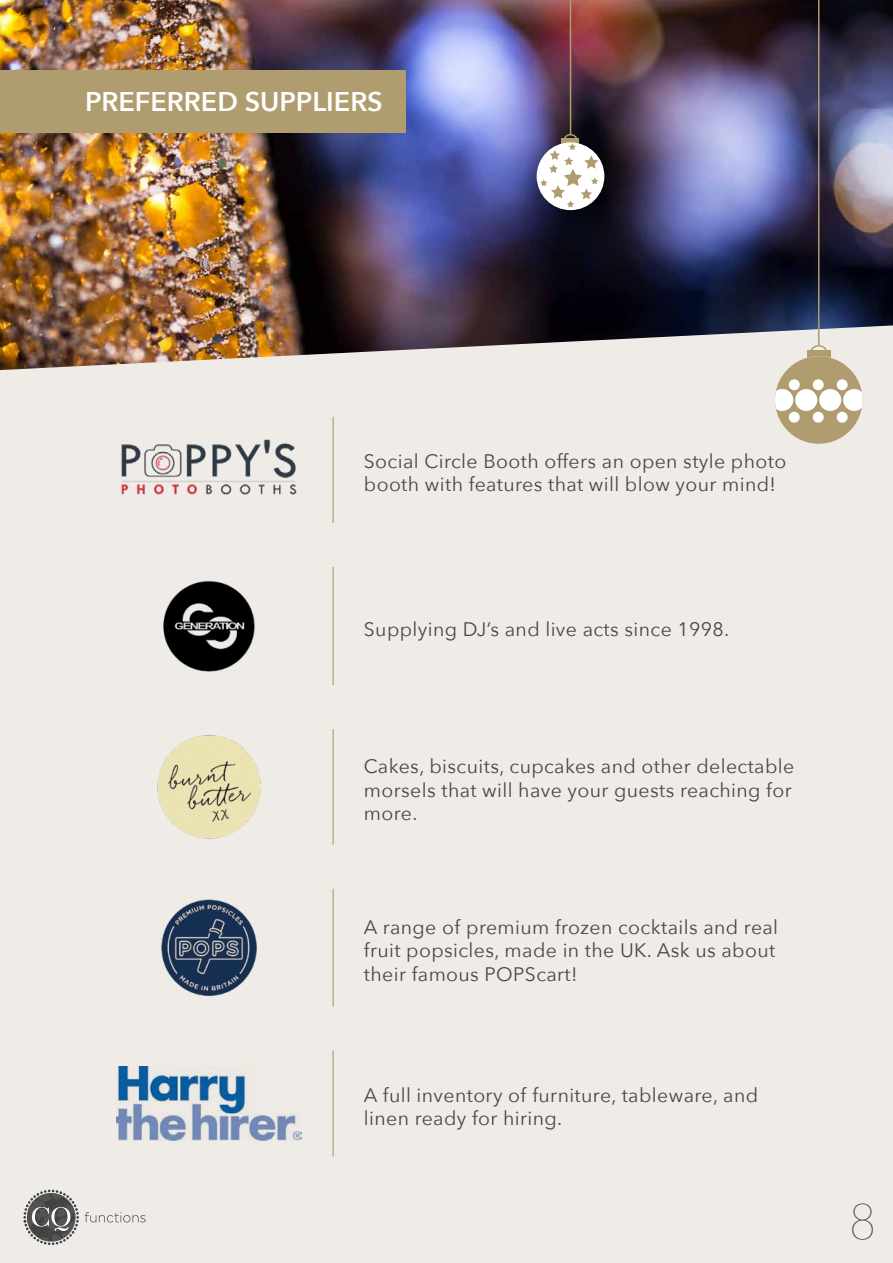
<style>
.page{position:relative;width:893px;height:1263px;background:#efebe7}
.page>*{position:absolute;margin:0;border:0;box-sizing:border-box;transform-origin:0 0}
.t1{font:200 49.5px "Avenir Next";color:#4d4d4f}
.t2{font:600 27px "Avenir Next";color:#fff}
.t3{font:19.5px/23.4px "Avenir Next";letter-spacing:.02em;color:#4d4d4f}
</style>
<div class="page">
<img style="left:0;top:0;width:893px;height:370px">
<hr style="left:333px;top:417px;width:1px;height:106px;background:#af9d6f">
<img style="left:121px;top:439px;width:176px;height:56px">
<hr style="left:333px;top:567px;width:1px;height:118px;background:#af9d6f">
<img style="left:163px;top:580px;width:92px;height:92px">
<hr style="left:333px;top:729px;width:1px;height:116px;background:#af9d6f">
<img style="left:157px;top:735px;width:104px;height:104px">
<hr style="left:333px;top:889px;width:1px;height:117px;background:#af9d6f">
<img style="left:161px;top:899px;width:96px;height:97px">
<hr style="left:333px;top:1050px;width:1px;height:107px;background:#af9d6f">
<img style="left:116px;top:1067px;width:186px;height:73px">
<div style="left:0;top:70px;width:405px;height:63px;background:#af9d6f"></div>
<div style="left:807px;top:350px;width:23px;height:7px;background:#af9d6f"></div>
<svg style="left:809px;top:344px;width:19px;height:6px"></svg>
<hr style="left:818px;top:0;width:1px;height:345px;background:#af9d6f">
<div style="left:775px;top:356px;width:88px;height:88px;background:#af9d6f;border-radius:50%"></div>
<svg style="left:775px;top:389px;width:18px;height:22px"></svg>
<div style="left:795px;top:389px;width:22px;height:22px;background:#fff;border-radius:50%"></div>
<div style="left:819px;top:389px;width:22px;height:22px;background:#fff;border-radius:50%"></div>
<svg style="left:843px;top:389px;width:20px;height:22px"></svg>
<div style="left:789px;top:379px;width:11px;height:11px;background:#fff;border-radius:50%"></div>
<div style="left:789px;top:412px;width:11px;height:11px;background:#fff;border-radius:50%"></div>
<div style="left:813px;top:379px;width:11px;height:11px;background:#fff;border-radius:50%"></div>
<div style="left:813px;top:412px;width:11px;height:11px;background:#fff;border-radius:50%"></div>
<div style="left:837px;top:379px;width:11px;height:11px;background:#fff;border-radius:50%"></div>
<div style="left:837px;top:412px;width:11px;height:11px;background:#fff;border-radius:50%"></div>
<hr style="left:570px;top:0;width:1px;height:134px;background:#af9d6f">
<div style="left:537px;top:142px;width:67px;height:68px;background:#fff;border-radius:50%"></div>
<svg style="left:540px;top:133px;width:58px;height:74px"></svg>
<svg style="left:85px;top:1212px;width:61px;height:10px"></svg>
<svg style="left:23px;top:1189px;width:56px;height:56px"></svg>
<h2 class="t2" style="left:85px;top:78px;width:299px">PREFERRED SUPPLIERS</h2>
<p class="t3" style="left:364px;top:449px;width:424px">Social Circle Booth offers an open style photo booth with features that will blow your mind!</p>
<p class="t3" style="left:364px;top:616px;width:367px">Supplying DJ’s and live acts since 1998.</p>
<p class="t3" style="left:364px;top:754px;width:432px">Cakes, biscuits, cupcakes and other delectable morsels that will have your guests reaching for more.</p>
<p class="t3" style="left:364px;top:914px;width:416px">A range of premium frozen cocktails and real fruit popsicles, made in the UK. Ask us about their famous POPScart!</p>
<p class="t3" style="left:364px;top:1082px;width:396px">A full inventory of furniture, tableware, and linen ready for hiring.</p>
<h1 class="t1" style="left:848px;top:1179px;width:29px">8</h1>
</div>
